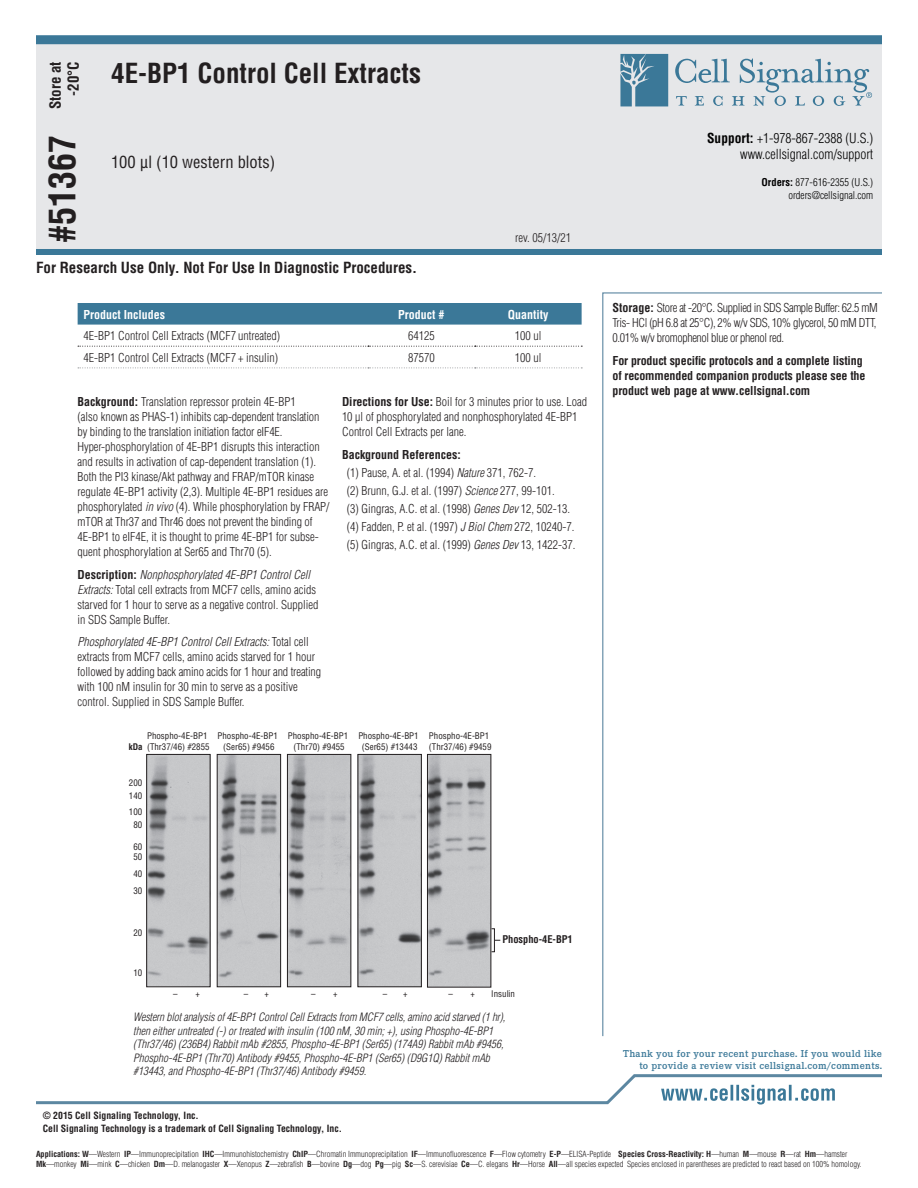
<style>
.page{position:relative;width:918px;height:1188px;background:#fff}
.page>*{position:absolute;margin:0;border:0;box-sizing:border-box;transform-origin:0 0}
.Number{font:700 condensed 36px "Helvetica";color:#231f20}
.Name{font:700 condensed 27px "Helvetica";color:#231f20}
.Size{font:condensed 16.5px "Helvetica";color:#231f20}
.Storage_Temp{font:700 condensed 15px/18px "Helvetica";color:#231f20;text-align:right}
.t1{font:300 condensed 13.5px "Helvetica";color:#000}
.Body_Text{font:300 condensed 12px/15px "Helvetica";color:#231f20}
.Background_Reference{font:300 condensed 12px "Helvetica";color:#231f20}
.DILUTIONS{font:700 condensed 12px/15px "Helvetica";letter-spacing:-.01em;color:#231f20}
.t2{font:700 condensed 12px "Helvetica";color:#fff}
.Background_Reference-2{font:700 condensed 12px "Helvetica";color:#231f20}
.DILUTIONS-2{font:italic 300 condensed 11.25px/13.5px "Helvetica";color:#231f20}
.Background_Reference-3{font:600 10.5px/12px "Corporate E Pro";letter-spacing:.025em;color:#3b7898;text-align:right}
.t3{font:300 condensed 10.5px "Helvetica";color:#000}
.t4{font:700 condensed 10.35px "Helvetica";color:#231f20}
.legalBar{font:700 condensed 9.75px "Helvetica";color:#231f20}
.t5{font:condensed 8.85px/10.6px "Helvetica";color:#231f20}
.t6{font:700 condensed 8.85px "Helvetica";color:#231f20}
.t7{font:300 condensed 8.25px/9.9px "Helvetica";color:#231f20}
.s1{font-weight:700}
.s2{font-style:italic}
</style>
<div class="page">
<div style="left:36px;top:43px;width:846px;height:210px;background:#e6e7e9"></div>
<div style="left:36px;top:249px;width:846px;height:6px;background:#3b7898"></div>
<svg style="left:620px;top:54px;width:48px;height:52px;background:#5488a3"></svg>
<svg style="left:675px;top:59px;width:197px;height:47px"></svg>
<div style="left:36px;top:35px;width:846px;height:9px;background:#3b7898"></div>
<svg style="left:602px;top:292px;width:280px;height:745px"></svg>
<img style="left:148px;top:756px;width:60px;height:229px">
<img style="left:219px;top:756px;width:60px;height:229px">
<img style="left:360px;top:756px;width:60px;height:229px">
<img style="left:289px;top:756px;width:60px;height:229px">
<img style="left:429px;top:756px;width:60px;height:229px">
<div style="left:146px;top:754px;width:64px;height:233px;border:1px solid #231f20"></div>
<div style="left:217px;top:754px;width:64px;height:233px;border:1px solid #231f20"></div>
<div style="left:287px;top:754px;width:64px;height:233px;border:1px solid #231f20"></div>
<div style="left:358px;top:754px;width:64px;height:233px;border:1px solid #231f20"></div>
<div style="left:427px;top:754px;width:64px;height:233px;border:1px solid #231f20"></div>
<div style="left:491px;top:928px;width:4px;height:24px;border:1px solid #231f20"></div>
<div style="left:78px;top:303px;width:504px;height:22px;background:#3b7898"></div>
<svg style="left:78px;top:346px;width:504px;height:1px"></svg>
<svg style="left:78px;top:368px;width:504px;height:1px"></svg>
<svg style="left:36px;top:1074px;width:846px;height:31px"></svg>
<p class="Storage_Temp" style="left:46px;top:109px;width:49px;rotate:-90deg">Store at -20°C</p>
<p class="Number" style="left:40px;top:243px;width:109px;rotate:-90deg">#51367</p>
<p class="Name" style="left:111px;top:57px;width:311px">4E-BP1 Control Cell Extracts</p>
<p class="Size" style="left:111px;top:152px;width:166px">100 µl (10 western blots)</p>
<p class="Storage_Temp" style="left:36px;top:258px;width:383px">For Research Use Only. Not For Use In Diagnostic Procedures.</p>
<p class="Body_Text" style="left:515px;top:230px;width:57px">rev. 05/13/21</p>
<p class="t2" style="left:84px;top:307px;width:83px">Product Includes</p>
<p class="t2" style="left:398px;top:307px;width:48px">Product #</p>
<p class="t2" style="left:508px;top:307px;width:42px">Quantity</p>
<p class="Body_Text" style="left:84px;top:328px;width:198px">4E-BP1 Control Cell Extracts (MCF7 untreated)</p>
<p class="Body_Text" style="left:408px;top:328px;width:28px">64125</p>
<p class="Body_Text" style="left:515px;top:328px;width:28px">100 ul</p>
<p class="Body_Text" style="left:84px;top:350px;width:196px">4E-BP1 Control Cell Extracts (MCF7 + insulin)</p>
<p class="Body_Text" style="left:408px;top:350px;width:28px">87570</p>
<p class="Body_Text" style="left:515px;top:350px;width:28px">100 ul</p>
<p class="Body_Text" style="left:78px;top:394px;width:253px"><span class="s1">Background:</span> Translation repressor protein 4E-BP1<br>(also known as PHAS-1) inhibits cap-dependent translation by binding to the translation initiation factor eIF4E.<br>Hyper-phosphorylation of 4E-BP1 disrupts this interaction and results in activation of cap-dependent translation (1).<br>Both the PI3 kinase/Akt pathway and FRAP/mTOR kinase regulate 4E-BP1 activity (2,3). Multiple 4E-BP1 residues are phosphorylated <span class="s2">in vivo</span> (4). While phosphorylation by FRAP/ mTOR at Thr37 and Thr46 does not prevent the binding of 4E-BP1 to eIF4E, it is thought to prime 4E-BP1 for subse&shy;quent phosphorylation at Ser65 and Thr70 (5).</p>
<p class="Body_Text" style="left:78px;top:567px;width:242px"><span class="s1">Description:</span> <span class="s2">Nonphosphorylated 4E-BP1 Control Cell Extracts:</span> Total cell extracts from MCF7 cells, amino acids starved for 1 hour to serve as a negative control. Supplied in SDS Sample Buffer.</p>
<p class="Body_Text" style="left:78px;top:634px;width:245px"><span class="s2">Phosphorylated 4E-BP1 Control Cell Extracts:</span> Total cell extracts from MCF7 cells, amino acids starved for 1 hour followed by adding back amino acids for 1 hour and treating with 100 nM insulin for 30 min to serve as a positive control. Supplied in SDS Sample Buffer.</p>
<p class="Body_Text" style="left:342px;top:394px;width:247px"><span class="s1">Directions for Use:</span> Boil for 3 minutes prior to use. Load<br>10 μl of phosphorylated and nonphosphorylated 4E-BP1<br>Control Cell Extracts per lane.</p>
<p class="Background_Reference-2" style="left:342px;top:447px;width:120px">Background References:</p>
<p class="Background_Reference" style="left:347px;top:465px;width:191px">(1) Pause, A. et al. (1994) <span class="s2">Nature</span> 371, 762-7.</p>
<p class="Background_Reference" style="left:347px;top:483px;width:209px">(2) Brunn, G.J. et al. (1997) <span class="s2">Science</span> 277, 99-101.</p>
<p class="Background_Reference" style="left:347px;top:501px;width:225px">(3) Gingras, A.C. et al. (1998) <span class="s2">Genes Dev</span> 12, 502-13.</p>
<p class="Background_Reference" style="left:347px;top:519px;width:229px">(4) Fadden, P. et al. (1997) <span class="s2">J Biol Chem</span> 272, 10240-7.</p>
<p class="Background_Reference" style="left:347px;top:537px;width:230px">(5) Gingras, A.C. et al. (1999) <span class="s2">Genes Dev</span> 13, 1422-37.</p>
<p class="t5" style="left:147px;top:731px;width:64px">Phospho-4E-BP1 (Thr37/46) #2855</p>
<p class="t5" style="left:218px;top:731px;width:62px;text-align:center">Phospho-4E-BP1 (Ser65) #9456</p>
<p class="t5" style="left:288px;top:731px;width:62px;text-align:center">Phospho-4E-BP1 (Thr70) #9455</p>
<p class="t5" style="left:358px;top:731px;width:62px;text-align:center">Phospho-4E-BP1 (Ser65) #13443</p>
<p class="t5" style="left:429px;top:731px;width:64px">Phospho-4E-BP1 (Thr37/46) #9459</p>
<p class="t6" style="left:129px;top:741px;width:15px">kDa</p>
<p class="t5" style="left:129px;top:776px;width:15px;line-height:12.9px">200<br>140</p>
<p class="t5" style="left:129px;top:805px;width:15px;line-height:12.9px;text-align:center">100<br>80</p>
<p class="t5" style="left:133px;top:841px;width:10px;line-height:9.9px">60<br>50</p>
<p class="t5" style="left:133px;top:865px;width:10px;line-height:17.4px">40<br>30</p>
<p class="t5" style="left:133px;top:927px;width:10px">20</p>
<p class="t5" style="left:133px;top:967px;width:10px">10</p>
<p class="t4" style="left:502px;top:933px;width:72px">Phospho-4E-BP1</p>
<p class="t5" style="left:173px;top:988px;width:6px">–</p>
<p class="t5" style="left:449px;top:988px;width:28px">– +</p>
<p class="t5" style="left:195px;top:988px;width:6px">+</p>
<p class="t5" style="left:244px;top:988px;width:27px">– +</p>
<p class="t5" style="left:311px;top:988px;width:28px">– +</p>
<p class="t5" style="left:383px;top:988px;width:27px">– +</p>
<p class="t5" style="left:491px;top:988px;width:25px">Insulin</p>
<p class="DILUTIONS-2" style="left:133px;top:1011px;width:374px">Western blot analysis of 4E-BP1 Control Cell Extracts from MCF7 cells, amino acid starved (1 hr), then either untreated (-) or treated with insulin (100 nM, 30 min; +), using Phospho-4E-BP1 (Thr37/46) (236B4) Rabbit mAb #2855, Phospho-4E-BP1 (Ser65) (174A9) Rabbit mAb #9456, Phospho-4E-BP1 (Thr70) Antibody #9455, Phospho-4E-BP1 (Ser65) (D9G1Q) Rabbit mAb #13443, and Phospho-4E-BP1 (Thr37/46) Antibody #9459.</p>
<p class="legalBar" style="left:43px;top:1109px;width:158px">© 2015 Cell Signaling Technology, Inc.</p>
<p class="legalBar" style="left:43px;top:1122px;width:301px">Cell Signaling Technology is a trademark of Cell Signaling Technology, Inc.</p>
<p class="t1" style="left:707px;top:130px;width:168px"><span class="s1">Support:</span> +1-978-867-2388 (U.S.)</p>
<p class="t1" style="left:740px;top:146px;width:134px">www.cellsignal.com/support</p>
<p class="t3" style="left:762px;top:176px;width:113px"><span class="s1">Orders:</span> 877-616-2355 (U.S.)</p>
<p class="t3" style="left:788px;top:188px;width:86px">orders@cellsignal.com</p>
<p class="Body_Text" style="left:612px;top:300px;width:267px;text-align:justify"><span class="s1">Storage:</span> Store at -20°C. Supplied in SDS Sample Buffer: 62.5 mM Tris- HCl (pH 6.8 at 25°C), 2% w/v SDS, 10% glycerol, 50 mM DTT, 0.01% w/v bromophenol blue or phenol red.</p>
<p class="DILUTIONS" style="left:612px;top:353px;width:255px">For product specific protocols and a complete listing of recommended companion products please see the product web page at www.cellsignal.com</p>
<p class="Background_Reference-3" style="left:623px;top:1047px;width:260px">Thank you for your recent purchase. If you would like to provide a review visit cellsignal.com/comments.</p>
<p class="t7" style="left:36px;top:1149px;width:827px"><span class="s1">Applications: W</span>—Western <span class="s1">IP</span>—Immunoprecipitation <span class="s1">IHC</span>—Immunohistochemistry <span class="s1">ChIP</span>—Chromatin Immunoprecipitation <span class="s1">IF</span>—Immunofluorescence <span class="s1">F</span>—Flow cytometry <span class="s1">E-P</span>—ELISA-Peptide <span class="s1">Species Cross-Reactivity: H</span>—human <span class="s1">M</span>—mouse <span class="s1">R</span>—rat <span class="s1">Hm</span>—hamster<br><span class="s1">Mk</span>—monkey <span class="s1">Mi</span>—mink <span class="s1">C</span>—chicken <span class="s1">Dm</span>—D. melanogaster <span class="s1">X</span>—Xenopus <span class="s1">Z</span>—zebrafish <span class="s1">B</span>—bovine <span class="s1">Dg</span>—dog <span class="s1">Pg</span>—pig <span class="s1">Sc</span>—S. cerevisiae <span class="s1">Ce</span>—C. elegans <span class="s1">Hr</span>—Horse <span class="s1">All</span>—all species expected Species enclosed in parentheses are predicted to react based on 100% homology.</p>
</div>
